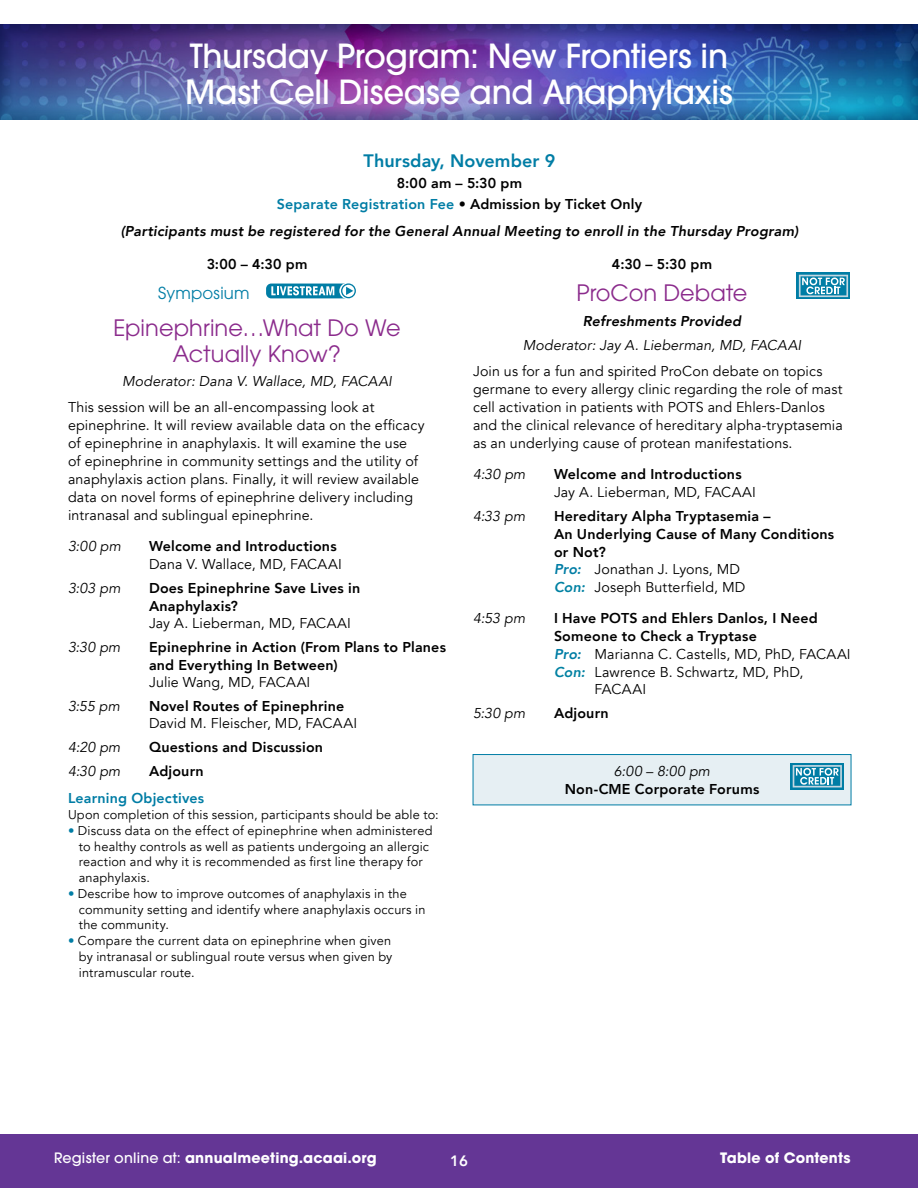
<style>
.page{position:relative;width:918px;height:1188px;background:#fff}
.page>*{position:absolute;margin:0;border:0;box-sizing:border-box;transform-origin:0 0}
.t1{font:500 33px/36px "ITC Avant Garde Std";letter-spacing:-.01em;color:#fff}
.t2{font:22.5px/25.5px "ITC Avant Garde Std";color:#8b2b8c;text-align:center}
.t3{font:800 18px "Avenir";letter-spacing:.005em;color:#007da5}
.t4{font:16.5px "ITC Avant Garde Std";letter-spacing:.01em;color:#007da5}
.t5{font:800 15px "Avenir";color:#fff}
.t6{font:14.25px/18px "Avenir";letter-spacing:.01em;color:#000}
.t7{font:800 14.25px/17.9px "Avenir";letter-spacing:.015em;color:#000}
.t8{font:italic 14.25px "Avenir";letter-spacing:.01em;color:#000}
.t9{font:italic 800 14.25px "Avenir";letter-spacing:.015em;color:#000}
.t10{font:700 14.25px "ITC Avant Garde Std";letter-spacing:.015em;color:#fff}
.t11{font:800 14.25px "Avenir";letter-spacing:.015em;color:#007da5}
.t12{font:12.75px/15.8px "Avenir";letter-spacing:.015em;color:#000}
.s1{color:#007da5}
.s2{font-style:italic;color:#007da5}
.s3{font-weight:400}
.s4{font-style:italic;color:#0081a2}
.s5{font-weight:800;font-style:italic;color:#007da5}
.s6{font-weight:800;font-style:italic;color:#0081a2}
.s7{font-weight:500}
</style>
<div class="page">
<div style="left:0;top:1134px;width:918px;height:54px;background:#643695"></div>
<div style="left:0;top:13px;width:918px;height:106px;background:#004275;opacity:.75"></div>
<div style="left:906px;top:13px;width:12px;height:106px;background:#004275;opacity:.75"></div>
<svg style="left:266px;top:283px;width:90px;height:15px"></svg>
<div style="left:473px;top:755px;width:378px;height:50px;background:#e6eff3"></div>
<div style="left:473px;top:754px;width:378px;height:51px;border:1px solid #007da5"></div>
<svg style="left:790px;top:763px;width:54px;height:27px"></svg>
<svg style="left:793px;top:765px;width:49px;height:22px"></svg>
<svg style="left:796px;top:272px;width:54px;height:27px"></svg>
<svg style="left:799px;top:275px;width:49px;height:22px"></svg>
<h1 class="t1" style="left:185px;top:37px;width:549px">Thursday Program: New Frontiers in<br>Mast Cell Disease and Anaphylaxis</h1>
<p class="t3" style="left:364px;top:146px;width:193px">Thursday, November 9</p>
<p class="t7" style="left:277px;top:172px;width:367px;line-height:21px;text-align:center">8:00 am – 5:30 pm<br><span class="s1">Separate Registration Fee</span> • Admission by Ticket Only</p>
<p class="t9" style="left:121px;top:222px;width:679px">(Participants must be registered for the General Annual Meeting to enroll in the Thursday Program)</p>
<p class="t7" style="left:207px;top:255px;width:102px">3:00 – 4:30 pm</p>
<p class="t4" style="left:158px;top:282px;width:93px">Symposium</p>
<h2 class="t2" style="left:113px;top:315px;width:289px">Epinephrine…What Do We<br>Actually Know?</h2>
<p class="t8" style="left:122px;top:373px;width:271px">Moderator: Dana V. Wallace, MD, FACAAI</p>
<p class="t6" style="left:68px;top:398px;width:358px">This session will be an all-encompassing look at epinephrine. It will review available data on the efficacy of epinephrine in anaphylaxis. It will examine the use<br>of epinephrine in community settings and the utility of anaphylaxis action plans. Finally, it will review available data on novel forms of epinephrine delivery including intranasal and sublingual epinephrine.</p>
<p class="t8" style="left:68px;top:538px;width:54px">3:00 pm</p>
<p class="t7" style="left:149px;top:537px;width:189px">Welcome and Introductions</p>
<p class="t6" style="left:149px;top:555px;width:194px">Dana V. Wallace, MD, FACAAI</p>
<p class="t8" style="left:68px;top:579px;width:54px">3:03 pm</p>
<p class="t7" style="left:149px;top:579px;width:213px">Does Epinephrine Save Lives in<br>Anaphylaxis?</p>
<p class="t6" style="left:149px;top:614px;width:203px">Jay A. Lieberman, MD, FACAAI</p>
<p class="t8" style="left:68px;top:638px;width:54px">3:30 pm</p>
<p class="t7" style="left:149px;top:638px;width:298px">Epinephrine in Action (From Plans to Planes and Everything In Between)</p>
<p class="t6" style="left:149px;top:673px;width:163px">Julie Wang, MD, FACAAI</p>
<p class="t8" style="left:68px;top:698px;width:53px">3:55 pm</p>
<p class="t7" style="left:149px;top:697px;width:197px">Novel Routes of Epinephrine</p>
<p class="t6" style="left:149px;top:715px;width:210px">David M. Fleischer, MD, FACAAI</p>
<p class="t8" style="left:68px;top:739px;width:54px">4:20 pm</p>
<p class="t7" style="left:149px;top:738px;width:176px">Questions and Discussion</p>
<p class="t8" style="left:68px;top:763px;width:54px">4:30 pm</p>
<p class="t7" style="left:149px;top:762px;width:56px">Adjourn</p>
<p class="t11" style="left:68px;top:787px;width:138px">Learning Objectives</p>
<p class="t12" style="left:68px;top:807px;width:372px">Upon completion of this session, participants should be able to:</p>
<p class="t12" style="left:79px;top:823px;width:355px;text-indent:-11px"><span class="s1">•</span> Discuss data on the effect of epinephrine when administered to healthy controls as well as patients undergoing an allergic reaction and why it is recommended as first line therapy for anaphylaxis.</p>
<p class="t12" style="left:79px;top:886px;width:348px;text-indent:-11px"><span class="s1">•</span> Describe how to improve outcomes of anaphylaxis in the community setting and identify where anaphylaxis occurs in the community.</p>
<p class="t12" style="left:79px;top:933px;width:315px;text-align:justify;text-indent:-11px"><span class="s1">•</span> Compare the current data on epinephrine when given by intranasal or sublingual route versus when given by intramuscular route.</p>
<p class="t7" style="left:612px;top:255px;width:102px">4:30 – 5:30 pm</p>
<h2 class="t2" style="left:577px;top:280px;width:173px">ProCon Debate</h2>
<p class="t9" style="left:583px;top:312px;width:160px">Refreshments Provided</p>
<p class="t8" style="left:523px;top:337px;width:280px">Moderator: Jay A. Lieberman, MD, FACAAI</p>
<p class="t6" style="left:473px;top:362px;width:371px">Join us for a fun and spirited ProCon debate on topics germane to every allergy clinic regarding the role of mast cell activation in patients with POTS and Ehlers-Danlos and the clinical relevance of hereditary alpha-tryptasemia as an underlying cause of protean manifestations.</p>
<p class="t8" style="left:473px;top:466px;width:54px">4:30 pm</p>
<p class="t7" style="left:554px;top:465px;width:189px">Welcome and Introductions</p>
<p class="t6" style="left:554px;top:483px;width:203px">Jay A. Lieberman, MD, FACAAI</p>
<p class="t8" style="left:473px;top:507px;width:54px">4:33 pm</p>
<p class="t7" style="left:554px;top:507px;width:282px">Hereditary Alpha Tryptasemia –<br>An Underlying Cause of Many Conditions or Not?<br><span class="s2">Pro:</span> <span class="s3">Jonathan J. Lyons, MD<br></span><span class="s4">Con:</span> <span class="s3">Joseph Butterfield, MD</span></p>
<p class="t8" style="left:473px;top:610px;width:54px">4:53 pm</p>
<p class="t7" style="left:554px;top:609px;width:265px">I Have POTS and Ehlers Danlos, I Need</p>
<p class="t7" style="left:554px;top:627px;width:204px">Someone to Check a Tryptase</p>
<p class="t6" style="left:554px;top:645px;width:298px"><span class="s5">Pro:</span> Marianna C. Castells, MD, PhD, FACAAI</p>
<p class="t6" style="left:554px;top:663px;width:251px"><span class="s6">Con:</span> Lawrence B. Schwartz, MD, PhD,</p>
<p class="t6" style="left:595px;top:680px;width:53px">FACAAI</p>
<p class="t8" style="left:473px;top:704px;width:54px">5:30 pm</p>
<p class="t7" style="left:554px;top:704px;width:56px">Adjourn</p>
<p class="t8" style="left:614px;top:762px;width:98px">6:00 – 8:00 pm</p>
<p class="t7" style="left:565px;top:780px;width:196px">Non-CME Corporate Forums</p>
<p class="t10" style="left:54px;top:1149px;width:324px"><span class="s7">Register online at:</span> annualmeeting.acaai.org</p>
<p class="t5" style="left:450px;top:1149px;width:19px">16</p>
<p class="t10" style="left:720px;top:1149px;width:132px">Table of Contents</p>
</div>
